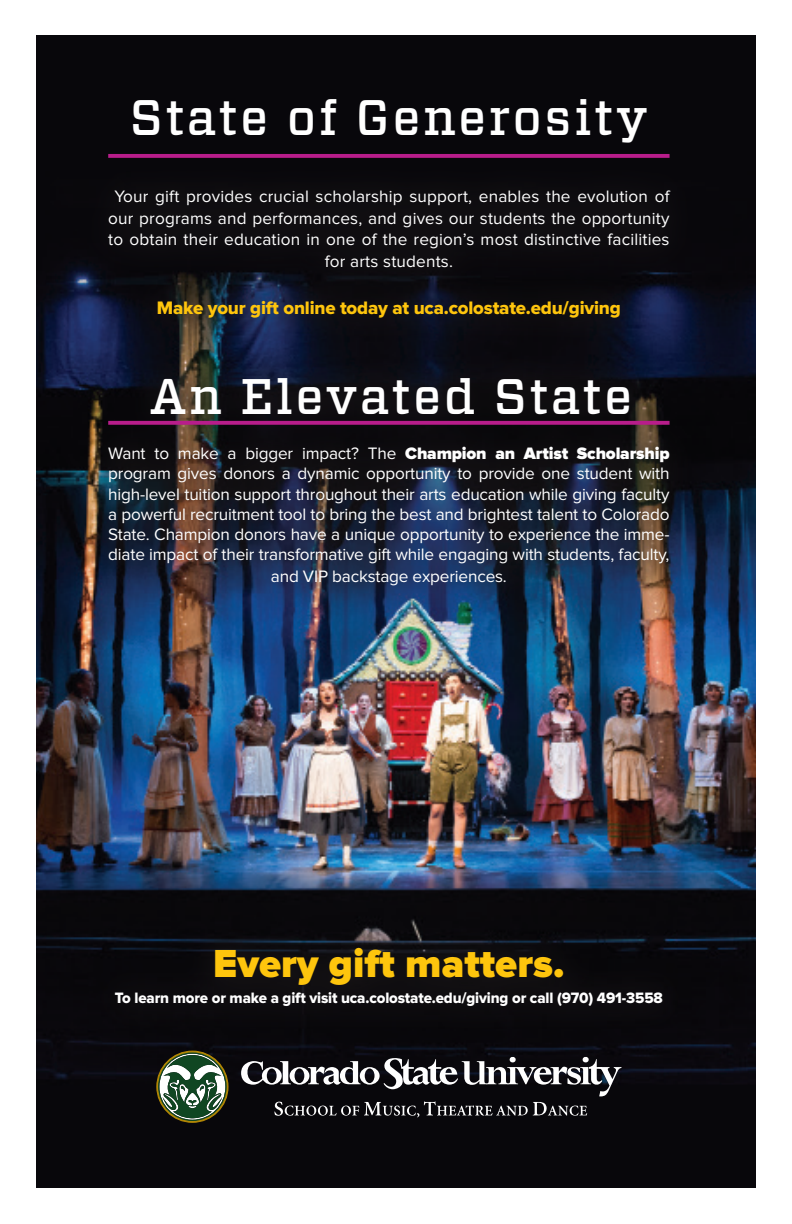
<style>
.page{position:relative;width:792px;height:1224px;background:#fff}
.page>*{position:absolute;margin:0;border:0;box-sizing:border-box;transform-origin:0 0}
.t1{font:500 49.8px "Vitesse";letter-spacing:.05em;color:#fff}
.t2{font:900 40.6px "Proxima Nova";color:#fec50d}
.t3{font:18.8px "Proxima Nova Extrabld";letter-spacing:-.01em;color:#fec50d}
.t4{font:17.2px/20.6px "Proxima Nova";letter-spacing:-.01em;color:#fff;text-align:center}
.t5{font:17.2px/21.8px "Proxima Nova";letter-spacing:.01em;color:#fff;text-align:center}
.t6{font:15.6px "Proxima Nova Extrabld";letter-spacing:-.01em;color:#fff}
.s1{font-weight:900}
</style>
<div class="page">
<img style="left:36px;top:35px;width:720px;height:1152px">
<div style="left:78px;top:160px;width:622px;height:877px;background:#231f20;opacity:.75"></div>
<svg style="left:156px;top:1051px;width:73px;height:72px"></svg>
<svg style="left:241px;top:1056px;width:380px;height:61px;background:#3c3b3f"></svg>
<svg style="left:108px;top:154px;width:562px;height:4px;background:#b11b86"></svg>
<svg style="left:108px;top:421px;width:562px;height:4px;background:#ad1c83"></svg>
<p class="t1" style="left:130px;top:84px;width:520px">State of Generosity</p>
<p class="t5" style="left:108px;top:185px;width:563px">Your gift provides crucial scholarship support, enables the evolution of our programs and performances, and gives our students the opportunity to obtain their education in one of the region’s most distinctive facilities for arts students.</p>
<p class="t3" style="left:157px;top:297px;width:466px">Make your gift online today at uca.colostate.edu/giving</p>
<p class="t1" style="left:150px;top:363px;width:484px">An Elevated State</p>
<p class="t4" style="left:108px;top:443px;width:563px">Want to make a bigger impact? The <span class="s1">Champion an Artist Scholarship </span>program gives donors a dynamic opportunity to provide one student with high-level tuition support throughout their arts education while giving faculty a powerful recruitment tool to bring the best and brightest talent to Colorado State. Champion donors have a unique opportunity to experience the imme&shy;diate impact of their transformative gift while engaging with students, faculty, and VIP backstage experiences.</p>
<p class="t2" style="left:213px;top:940px;width:353px">Every gift matters.</p>
<p class="t6" style="left:115px;top:989px;width:550px">To learn more or make a gift visit uca.colostate.edu/giving or call (970) 491-3558</p>
</div>
